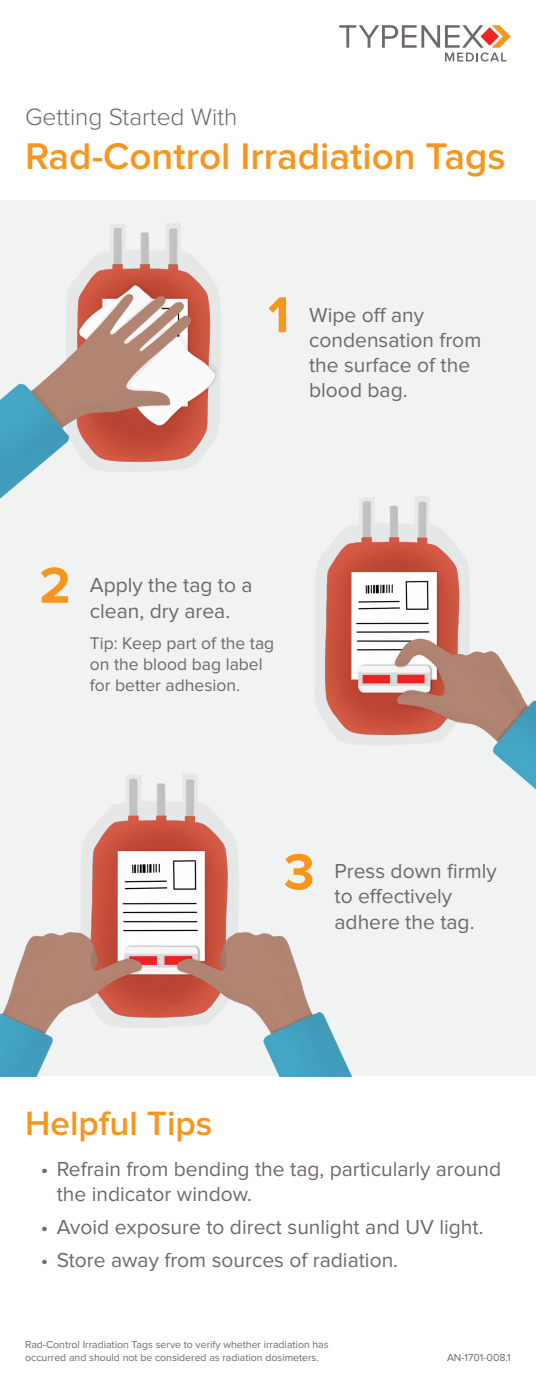
<style>
.page{position:relative;width:536px;height:1386px;background:#fff}
.page>*{position:absolute;margin:0;border:0;box-sizing:border-box;transform-origin:0 0}
.t1{font:700 52.5px "Proxima Nova";color:#f7961e}
.t2{font:600 38.5px "Proxima Nova";color:#f7961e}
.t3{font:600 35px "Proxima Nova";color:#f7961e}
.t4{font:300 24.5px "Proxima Nova";color:#70686b}
.t5{font:21px/25.2px "Proxima Nova";color:#70686b}
.t6{font:17.5px/21px "Proxima Nova";color:#70686b}
.t7{font:10.5px/12.6px "Proxima Nova";color:#70686b}
</style>
<div class="page">
<div style="left:0;top:200px;width:536px;height:876px;background:#f1f2f2"></div>
<img style="left:0;top:223px;width:220px;height:276px">
<img style="left:315px;top:496px;width:221px;height:294px">
<img style="left:0;top:759px;width:363px;height:317px">
<svg style="left:339px;top:25px;width:171px;height:37px"></svg>
<p class="t4" style="left:25px;top:103px;width:214px">Getting Started With</p>
<h2 class="t2" style="left:25px;top:134px;width:482px">Rad-Control Irradiation Tags</h2>
<h1 class="t1" style="left:268px;top:285px;width:23px">1</h1>
<p class="t5" style="left:309px;top:302px;width:174px">Wipe off any condensation from the surface of the blood bag.</p>
<h1 class="t1" style="left:39px;top:555px;width:33px">2</h1>
<p class="t5" style="left:90px;top:573px;width:164px">Apply the tag to a clean, dry area.</p>
<p class="t6" style="left:90px;top:632px;width:186px">Tip: Keep part of the tag on the blood bag label for better adhesion.</p>
<h1 class="t1" style="left:284px;top:842px;width:32px">3</h1>
<p class="t5" style="left:334px;top:859px;width:164px">Press down firmly to effectively adhere the tag.</p>
<h3 class="t3" style="left:25px;top:1103px;width:188px">Helpful Tips</h3>
<p class="t5" style="left:57px;top:1157px;width:446px;text-indent:-16px">• Refrain from bending the tag, particularly around the indicator window.</p>
<p class="t5" style="left:41px;top:1215px;width:444px">• Avoid exposure to direct sunlight and UV light.</p>
<p class="t5" style="left:41px;top:1248px;width:358px">• Store away from sources of radiation.</p>
<p class="t7" style="left:25px;top:1339px;width:305px">Rad-Control Irradiation Tags serve to verify whether irradiation has occurred and should not be considered as radiation dosimeters.</p>
<p class="t7" style="left:447px;top:1351px;width:65px">AN-1701-008.1</p>
</div>
